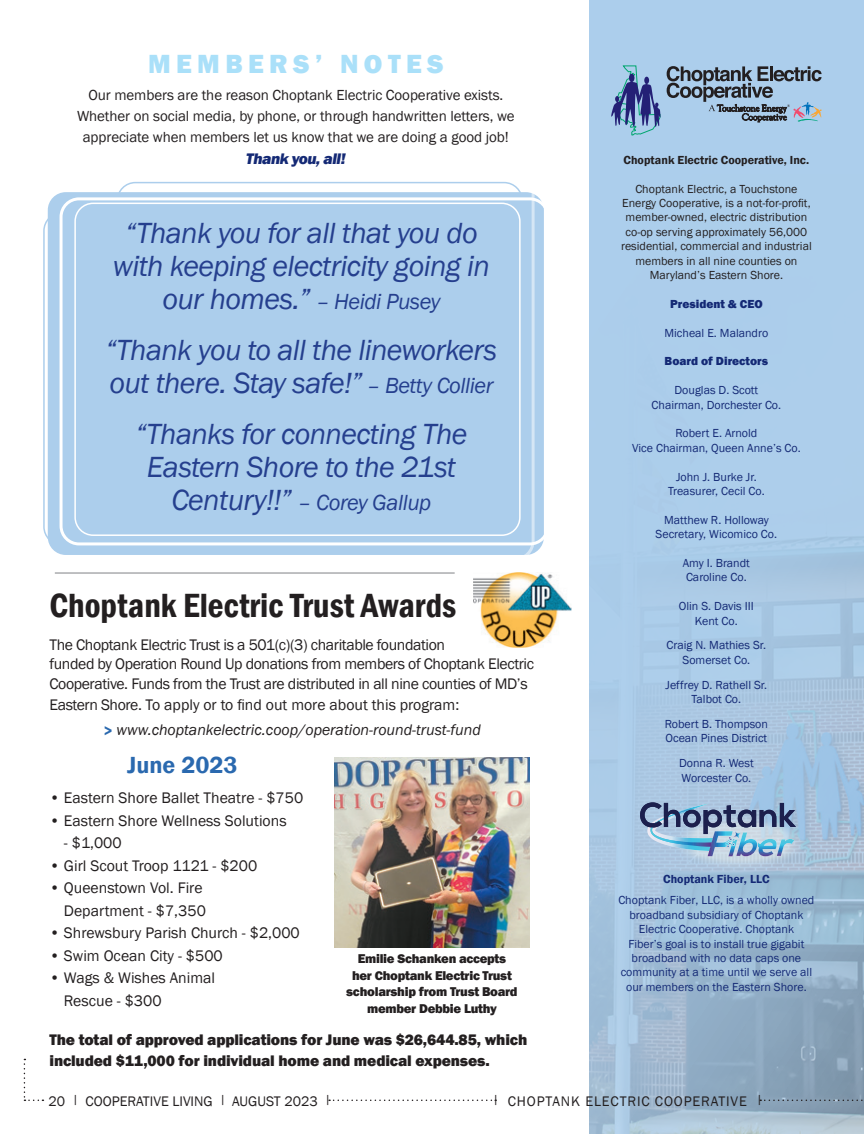
<style>
.page{position:relative;width:864px;height:1134px;background:#fff}
.page>*{position:absolute;margin:0;border:0;box-sizing:border-box;transform-origin:0 0}
.t1{font:600 condensed 34.5px "Franklin Gothic";color:#231f20}
.Members_Note_Copy{font:italic 30px/33px "Franklin Gothic";letter-spacing:-.02em;color:#253f8e;text-align:center}
.Copy{font:800 27px "Franklin Gothic";letter-spacing:.2em;color:#aae0f9}
.t2{font:600 24px "Franklin Gothic";color:#2a69af}
.Members_Note_Copy-2{font:italic 22.5px "Franklin Gothic";letter-spacing:-.02em;color:#253f8e}
.Copy-2{font:15.75px/22.5px "Franklin Gothic";color:#231f20;text-align:right}
.Copy-3{font:15.75px/19.5px "Franklin Gothic";letter-spacing:-.02em;color:#231f20}
.t3{font:800 15.75px/21px "Franklin Gothic";letter-spacing:-.01em;color:#231f20}
.Copy-4{font:italic 15.75px "Franklin Gothic";color:#231f20}
.Copy-5{font:italic 800 15.75px "Franklin Gothic";letter-spacing:-.03em;color:#142975}
.Copy-6{font:15px "Franklin Gothic";letter-spacing:-.005em;color:#231f20}
.t4{font:14.25px "Franklin Gothic";color:#231f20}
.t5{font:14.25px "Franklin Gothic";letter-spacing:.06em;color:#231f20}
.Copy-7{font:800 13.2px/16.5px "Franklin Gothic";letter-spacing:-.02em;color:#231f20;text-align:center}
.t6{font:12px/14.4px "Franklin Gothic";color:#142975;text-align:center}
.t7{font:12px/14.4px "Franklin Gothic";color:#231f20;text-align:center}
.t8{font:600 12px "Franklin Gothic";color:#231f20}
.t9{font:800 12px "Franklin Gothic";color:#142975}
.t10{font:600 12px "Franklin Gothic";color:#142975}
.s1{font-size:30px}
.s2{font-size:22.5px}
.s3{font-weight:800;font-style:normal;color:#2a69af}
</style>
<div class="page">
<div style="left:590px;top:0;width:274px;height:1134px;background:#acceec"></div>
<img style="left:590px;top:536px;width:274px;height:598px">
<svg style="left:329px;top:1100px;width:167px;height:1px"></svg>
<svg style="left:24px;top:1059px;width:19px;height:42px"></svg>
<svg style="left:760px;top:1100px;width:104px;height:1px"></svg>
<svg style="left:611px;top:65px;width:50px;height:70px"></svg>
<svg style="left:667px;top:66px;width:155px;height:56px"></svg>
<svg style="left:670px;top:814px;width:139px;height:57px"></svg>
<svg style="left:640px;top:802px;width:156px;height:54px"></svg>
<hr style="left:55px;top:573px;width:400px;height:1px;background:#808285">
<div style="left:48px;top:192px;width:496px;height:363px;background:#acceec;border-radius:18px"></div>
<div style="left:24px;top:173px;width:511px;height:388px;border:3px solid #fff;border-radius:18px"></div>
<div style="left:43px;top:212px;width:430px;height:333px;border:2px solid #acceec;border-radius:18px"></div>
<div style="left:60px;top:197px;width:489px;height:348px;border:3px solid #fff;border-radius:18px"></div>
<div style="left:74px;top:203px;width:447px;height:333px;border:2px solid #fff;border-radius:18px"></div>
<img style="left:473px;top:572px;width:98px;height:76px">
<img style="left:335px;top:757px;width:194px;height:191px">
<p class="Copy" style="left:148px;top:46px;width:297px">MEMBERS’ NOTES</p>
<p class="Copy-6" style="left:88px;top:86px;width:416px">Our members are the reason Choptank Electric Cooperative exists.</p>
<p class="Copy-6" style="left:77px;top:107px;width:439px">Whether on social media, by phone, or through handwritten letters, we</p>
<p class="Copy-6" style="left:83px;top:128px;width:428px">appreciate when members let us know that we are doing a good job!</p>
<p class="Copy-5" style="left:246px;top:149px;width:101px">Thank you, all!</p>
<p class="Members_Note_Copy" style="left:113px;top:217px;width:379px">“Thank you for all that you do with keeping electricity going in</p>
<p class="Members_Note_Copy-2" style="left:163px;top:287px;width:279px"><span class="s1">our homes.”</span> – Heidi Pusey</p>
<p class="Members_Note_Copy" style="left:105px;top:334px;width:393px;text-align:left">“Thank you to all the lineworkers out there. Stay safe!” <span class="s2">– Betty Collier</span></p>
<p class="Members_Note_Copy" style="left:135px;top:418px;width:334px">“Thanks for connecting The<br>Eastern Shore to the 21st</p>
<p class="Members_Note_Copy-2" style="left:172px;top:488px;width:261px"><span class="s1">Century!!”</span> – Corey Gallup</p>
<p class="t1" style="left:49px;top:582px;width:408px">Choptank Electric Trust Awards</p>
<p class="Copy-3" style="left:49px;top:635px;width:486px">The Choptank Electric Trust is a 501(c)(3) charitable foundation<br>funded by Operation Round Up donations from members of Choptank Electric<br>Cooperative. Funds from the Trust are distributed in all nine counties of MD’s</p>
<p class="Copy-2" style="left:49px;top:694px;width:411px">Eastern Shore. To apply or to find out more about this program:</p>
<p class="Copy-4" style="left:104px;top:719px;width:379px"><span class="s3">&gt;</span> www.choptankelectric.coop/operation-round-trust-fund</p>
<p class="t2" style="left:127px;top:750px;width:112px">June 2023</p>
<p class="Copy-2" style="left:49px;top:787px;width:255px">• Eastern Shore Ballet Theatre - $750</p>
<p class="Copy-2" style="left:49px;top:810px;width:239px">• Eastern Shore Wellness Solutions</p>
<p class="Copy-3" style="left:64px;top:834px;width:59px">- $1,000</p>
<p class="Copy-2" style="left:49px;top:855px;width:209px">• Girl Scout Troop 1121 - $200</p>
<p class="Copy-2" style="left:49px;top:877px;width:158px">• Queenstown Vol. Fire<br>Department - $7,350</p>
<p class="Copy-2" style="left:49px;top:922px;width:252px">• Shrewsbury Parish Church - $2,000</p>
<p class="Copy-2" style="left:49px;top:945px;width:175px">• Swim Ocean City - $500</p>
<p class="Copy-2" style="left:64px;top:967px;width:153px;text-align:left;text-indent:-14px">• Wags &amp; Wishes Animal<br>Rescue - $300</p>
<p class="t3" style="left:49px;top:1029px;width:480px">The total of approved applications for June was $26,644.85, which included $11,000 for individual home and medical expenses.</p>
<p class="Copy-7" style="left:346px;top:951px;width:173px">Emilie Schanken accepts her Choptank Electric Trust scholarship from Trust Board member Debbie Luthy</p>
<p class="t8" style="left:624px;top:152px;width:187px">Choptank Electric Cooperative, Inc.</p>
<p class="t7" style="left:621px;top:182px;width:192px">Choptank Electric, a Touchstone Energy Cooperative, is a not-for-profit, member-owned, electric distribution co-op serving approximately 56,000 residential, commercial and industrial members in all nine counties on Maryland’s Eastern Shore.</p>
<p class="t9" style="left:670px;top:296px;width:94px">President &amp; CEO</p>
<p class="t6" style="left:665px;top:326px;width:105px">Micheal E. Malandro</p>
<p class="t9" style="left:665px;top:354px;width:105px">Board of Directors</p>
<p class="t6" style="left:675px;top:383px;width:85px">Douglas D. Scott</p>
<p class="t6" style="left:652px;top:398px;width:131px">Chairman, Dorchester Co.</p>
<p class="t6" style="left:632px;top:426px;width:170px">Robert E. Arnold<br>Vice Chairman, Queen Anne’s Co.</p>
<p class="t6" style="left:676px;top:470px;width:82px">John J. Burke Jr.</p>
<p class="t6" style="left:668px;top:484px;width:98px">Treasurer, Cecil Co.</p>
<p class="t6" style="left:664px;top:513px;width:106px">Matthew R. Holloway</p>
<p class="t6" style="left:656px;top:527px;width:123px">Secretary, Wicomico Co.</p>
<p class="t6" style="left:683px;top:556px;width:69px;text-align:left">Amy I. Brandt<br>Caroline Co.</p>
<p class="t6" style="left:679px;top:599px;width:76px">Olin S. Davis III<br>Kent Co.</p>
<p class="t6" style="left:667px;top:638px;width:101px">Craig N. Mathies Sr.</p>
<p class="t6" style="left:683px;top:653px;width:69px">Somerset Co.</p>
<p class="t6" style="left:666px;top:678px;width:103px">Jeffrey D. Rathell Sr.<br>Talbot Co.</p>
<p class="t6" style="left:665px;top:717px;width:105px;text-align:left">Robert B. Thompson<br>Ocean Pines District</p>
<p class="t6" style="left:679px;top:756px;width:76px">Donna R. West</p>
<p class="t6" style="left:681px;top:771px;width:71px">Worcester Co.</p>
<p class="t10" style="left:663px;top:871px;width:108px">Choptank Fiber, LLC</p>
<p class="t6" style="left:618px;top:893px;width:198px">Choptank Fiber, LLC, is a wholly owned broadband subsidiary of Choptank Electric Cooperative. Choptank<br>Fiber’s goal is to install true gigabit broadband with no data caps one community at a time until we serve all our members on the Eastern Shore.</p>
<p class="t4" style="left:49px;top:1092px;width:284px">20 <sup>|</sup> COOPERATIVE LIVING <sup>|</sup> AUGUST 2023 <sup>|</sup></p>
<p class="t5" style="left:493px;top:1092px;width:271px"><sup>|</sup> CHOPTANK ELECTRIC COOPERATIVE <sup>|</sup></p>
</div>
